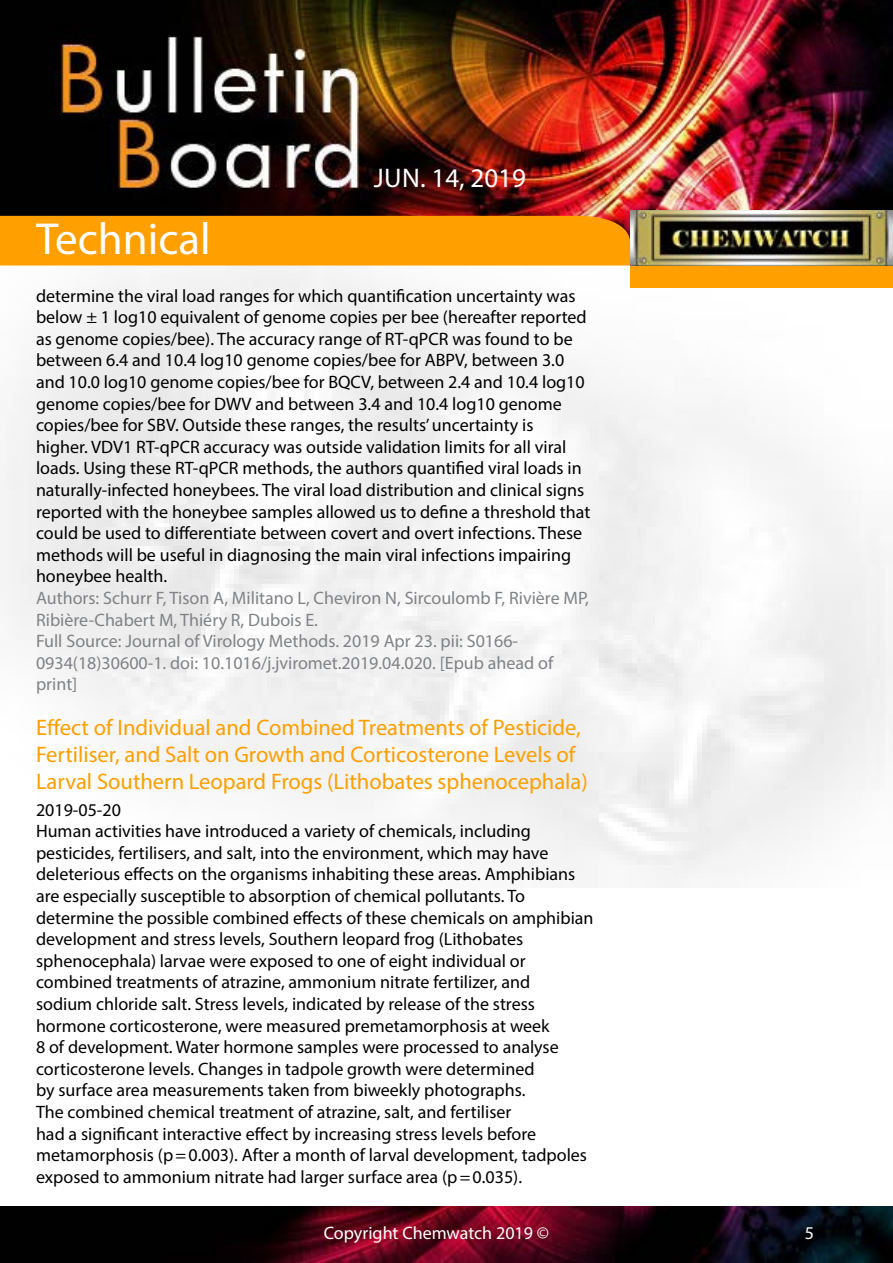
<style>
.page{position:relative;width:893px;height:1263px;background:#fff}
.page>*{position:absolute;margin:0;border:0;box-sizing:border-box;transform-origin:0 0}
.t1{font:45px "Myriad Pro";color:#fff}
.t2{font:27px "Myriad Pro";color:#fff}
.t3{font:22.5px/27px "Myriad Pro";color:#ff9f00}
.t4{font:18px/21.6px "Myriad Pro";color:#000}
.t5{font:18px/21.6px "Myriad Pro";color:#808285}
.t6{font:18px "Myriad Pro";color:#fff}
</style>
<div class="page">
<img style="left:0;top:0;width:893px;height:887px">
<div style="left:630px;top:265px;width:263px;height:23px;background:#ff9f00"></div>
<img style="left:630px;top:210px;width:262px;height:56px">
<svg style="left:0;top:216px;width:630px;height:72px"></svg>
<img style="left:0;top:1206px;width:893px;height:57px">
<h2 class="t2" style="left:374px;top:161px;width:154px">Jun. 14, 2019</h2>
<h1 class="t1" style="left:36px;top:211px;width:176px">Technical</h1>
<p class="t4" style="left:36px;top:284px;width:556px">determine the viral load ranges for which quantification uncertainty was below ± 1 log10 equivalent of genome copies per bee (hereafter reported as genome copies/bee). The accuracy range of RT-qPCR was found to be between 6.4 and 10.4 log10 genome copies/bee for ABPV, between 3.0 and 10.0 log10 genome copies/bee for BQCV, between 2.4 and 10.4 log10 genome copies/bee for DWV and between 3.4 and 10.4 log10 genome copies/bee for SBV. Outside these ranges, the results’ uncertainty is<br>higher. VDV1 RT-qPCR accuracy was outside validation limits for all viral loads. Using these RT-qPCR methods, the authors quantified viral loads in naturally-infected honeybees. The viral load distribution and clinical signs reported with the honeybee samples allowed us to define a threshold that could be used to differentiate between covert and overt infections. These methods will be useful in diagnosing the main viral infections impairing honeybee health.</p>
<p class="t5" style="left:36px;top:587px;width:554px">Authors: Schurr F, Tison A, Militano L, Cheviron N, Sircoulomb F, Rivière MP, Ribière-Chabert M, Thiéry R, Dubois E.<br>Full Source: Journal of Virology Methods. 2019 Apr 23. pii: S0166- 0934(18)30600-1. doi: 10.1016/j.jviromet.2019.04.020. [Epub ahead of print]</p>
<p class="t3" style="left:36px;top:714px;width:553px">Effect of Individual and Combined Treatments of Pesticide,<br>Fertiliser, and Salt on Growth and Corticosterone Levels of<br>Larval Southern Leopard Frogs (Lithobates sphenocephala)</p>
<p class="t4" style="left:36px;top:798px;width:559px">2019-05-20<br>Human activities have introduced a variety of chemicals, including pesticides, fertilisers, and salt, into the environment, which may have deleterious effects on the organisms inhabiting these areas. Amphibians are especially susceptible to absorption of chemical pollutants. To determine the possible combined effects of these chemicals on amphibian development and stress levels, Southern leopard frog (Lithobates sphenocephala) larvae were exposed to one of eight individual or combined treatments of atrazine, ammonium nitrate fertilizer, and<br>sodium chloride salt. Stress levels, indicated by release of the stress hormone corticosterone, were measured premetamorphosis at week<br>8 of development. Water hormone samples were processed to analyse corticosterone levels. Changes in tadpole growth were determined<br>by surface area measurements taken from biweekly photographs.<br>The combined chemical treatment of atrazine, salt, and fertiliser<br>had a significant interactive effect by increasing stress levels before metamorphosis (p=0.003). After a month of larval development, tadpoles exposed to ammonium nitrate had larger surface area (p=0.035).</p>
<p class="t6" style="left:324px;top:1222px;width:227px">Copyright Chemwatch 2019 ©</p>
<p class="t6" style="left:805px;top:1222px;width:11px">5</p>
</div>
